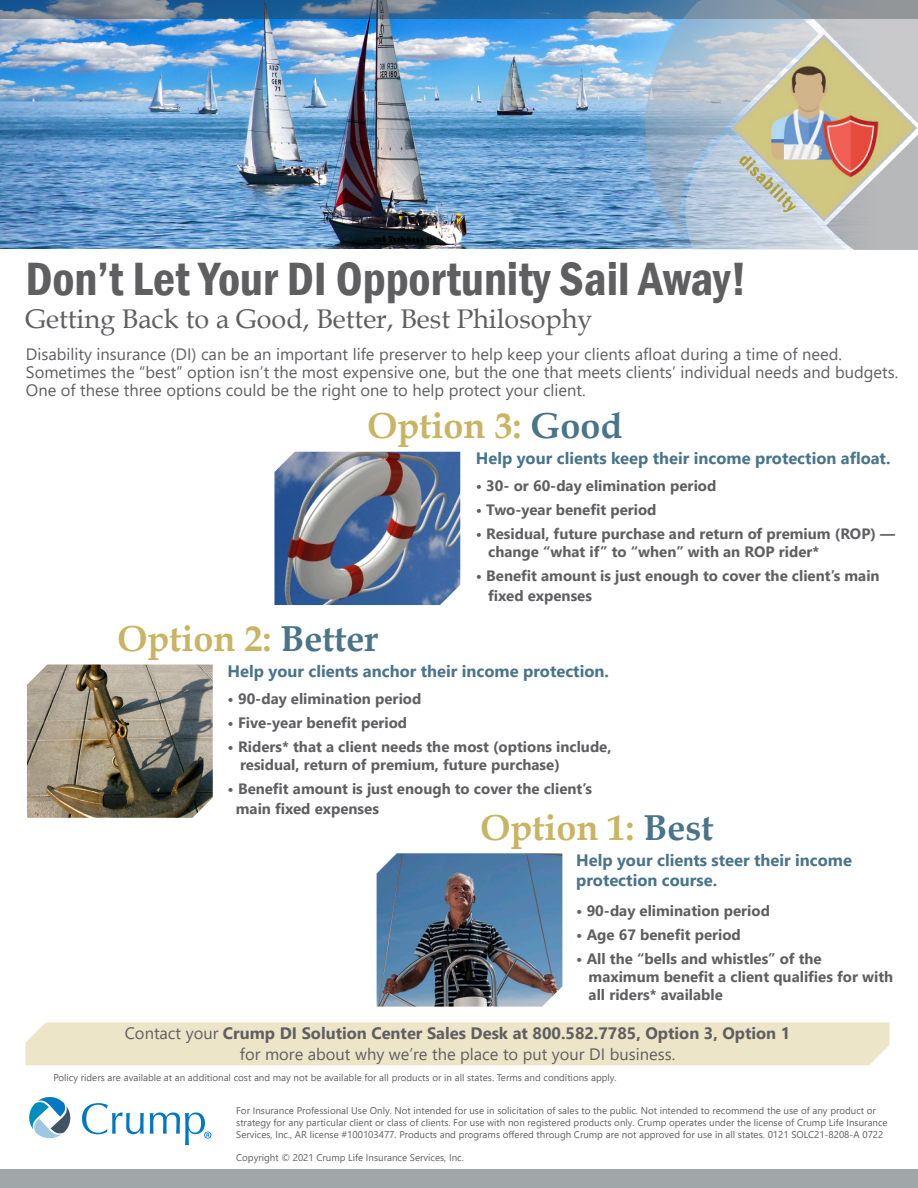
<style>
.page{position:relative;width:918px;height:1188px;background:#fff}
.page>*{position:absolute;margin:0;border:0;box-sizing:border-box;transform-origin:0 0}
.t1{font:600 condensed 48px "Franklin Gothic";color:#5f5f62}
.t2{font:700 36px "Book Antiqua";color:#c8b462}
.t3{font:27px "Book Antiqua";color:#5f5f62}
.t4{font:16.5px/18px "Segoe UI";color:#5f5f62}
.t5{font:700 16.5px/19.8px "Segoe UI";color:#49748a}
.t6{font:700 16.5px/21px "Segoe UI";color:#5f5f62;text-align:center}
.t7{font:700 15px/18px "Segoe UI";color:#5f5f62}
.t8{font:9.75px/11.7px "Segoe UI";color:#5f5f62}
.s1{color:#49748a}
.s2{font-weight:400}
</style>
<div class="page">
<img style="left:0;top:18px;width:679px;height:230px">
<div style="left:25px;top:1022px;width:865px;height:43px;background:#ede5c7"></div>
<svg style="left:0;top:0;width:636px;height:18px;background:#456f95"></svg>
<svg style="left:82px;top:1103px;width:62px;height:31px"></svg>
<svg style="left:150px;top:1113px;width:61px;height:32px"></svg>
<svg style="left:29px;top:1097px;width:42px;height:42px"></svg>
<div style="left:0;top:1170px;width:918px;height:18px;background:#a1a6a9"></div>
<img style="left:27px;top:664px;width:186px;height:154px">
<img style="left:274px;top:452px;width:186px;height:153px">
<img style="left:377px;top:853px;width:185px;height:154px">
<svg style="left:636px;top:0;width:43px;height:239px;background:#8fb2d1"></svg>
<svg style="left:679px;top:0;width:239px;height:250px;background:#adbbc9"></svg>
<img style="left:730px;top:35px;width:188px;height:187px">
<p class="t1" style="left:26px;top:247px;width:723px">Don’t Let Your DI Opportunity Sail Away!</p>
<p class="t3" style="left:26px;top:300px;width:569px">Getting Back to a Good, Better, Best Philosophy</p>
<p class="t4" style="left:26px;top:344px;width:874px">Disability insurance (DI) can be an important life preserver to help keep your clients afloat during a time of need.<br>Sometimes the “best” option isn’t the most expensive one, but the one that meets clients’ individual needs and budgets.<br>One of these three options could be the right one to help protect your client.</p>
<p class="t2" style="left:368px;top:401px;width:256px">Option 3: <span class="s1">Good</span></p>
<p class="t5" style="left:476px;top:447px;width:416px">Help your clients keep their income protection afloat.</p>
<p class="t7" style="left:476px;top:475px;width:242px">• 30- or 60-day elimination period</p>
<p class="t7" style="left:476px;top:499px;width:182px">• Two-year benefit period</p>
<p class="t7" style="left:476px;top:523px;width:421px">• Residual, future purchase and return of premium (ROP) —</p>
<p class="t7" style="left:488px;top:541px;width:333px">change “what if” to “when” with an ROP rider*</p>
<p class="t7" style="left:488px;top:565px;width:393px;line-height:19.8px;text-indent:-12px">• Benefit amount is just enough to cover the client’s main fixed expenses</p>
<p class="t2" style="left:117px;top:614px;width:262px">Option 2: <span class="s1">Better</span></p>
<p class="t5" style="left:228px;top:660px;width:383px">Help your clients anchor their income protection.</p>
<p class="t7" style="left:228px;top:689px;width:195px">• 90-day elimination period</p>
<p class="t7" style="left:228px;top:713px;width:181px">• Five-year benefit period</p>
<p class="t7" style="left:240px;top:737px;width:373px;text-indent:-12px">• Riders* that a client needs the most (options include, residual, return of premium, future purchase)</p>
<p class="t7" style="left:236px;top:778px;width:358px;line-height:19.8px;text-indent:-8px">• Benefit amount is just enough to cover the client’s main fixed expenses</p>
<p class="t2" style="left:481px;top:803px;width:234px">Option 1: <span class="s1">Best</span></p>
<p class="t5" style="left:576px;top:849px;width:277px">Help your clients steer their income protection course.</p>
<p class="t7" style="left:576px;top:900px;width:195px">• 90-day elimination period</p>
<p class="t7" style="left:576px;top:924px;width:166px">• Age 67 benefit period</p>
<p class="t7" style="left:589px;top:948px;width:306px;text-indent:-12px">• All the “bells and whistles” of the maximum benefit a client qualifies for with all riders* available</p>
<p class="t6" style="left:125px;top:1022px;width:667px"><span class="s2">Contact your</span> Crump DI Solution Center Sales Desk at 800.582.7785, Option 3, Option 1 <span class="s2">for more about why we’re the place to put your DI business.</span></p>
<p class="t8" style="left:53px;top:1071px;width:565px">Policy riders are available at an additional cost and may not be available for all products or in all states. Terms and conditions apply.</p>
<p class="t8" style="left:236px;top:1104px;width:653px">For Insurance Professional Use Only. Not intended for use in solicitation of sales to the public. Not intended to recommend the use of any product or strategy for any particular client or class of clients. For use with non registered products only. Crump operates under the license of Crump Life Insurance<br>Services, Inc., AR license #100103477. Products and programs offered through Crump are not approved for use in all states. 0121 SOLC21-8208-A 0722</p>
<p class="t8" style="left:236px;top:1151px;width:229px">Copyright © 2021 Crump Life Insurance Services, Inc.</p>
</div>
